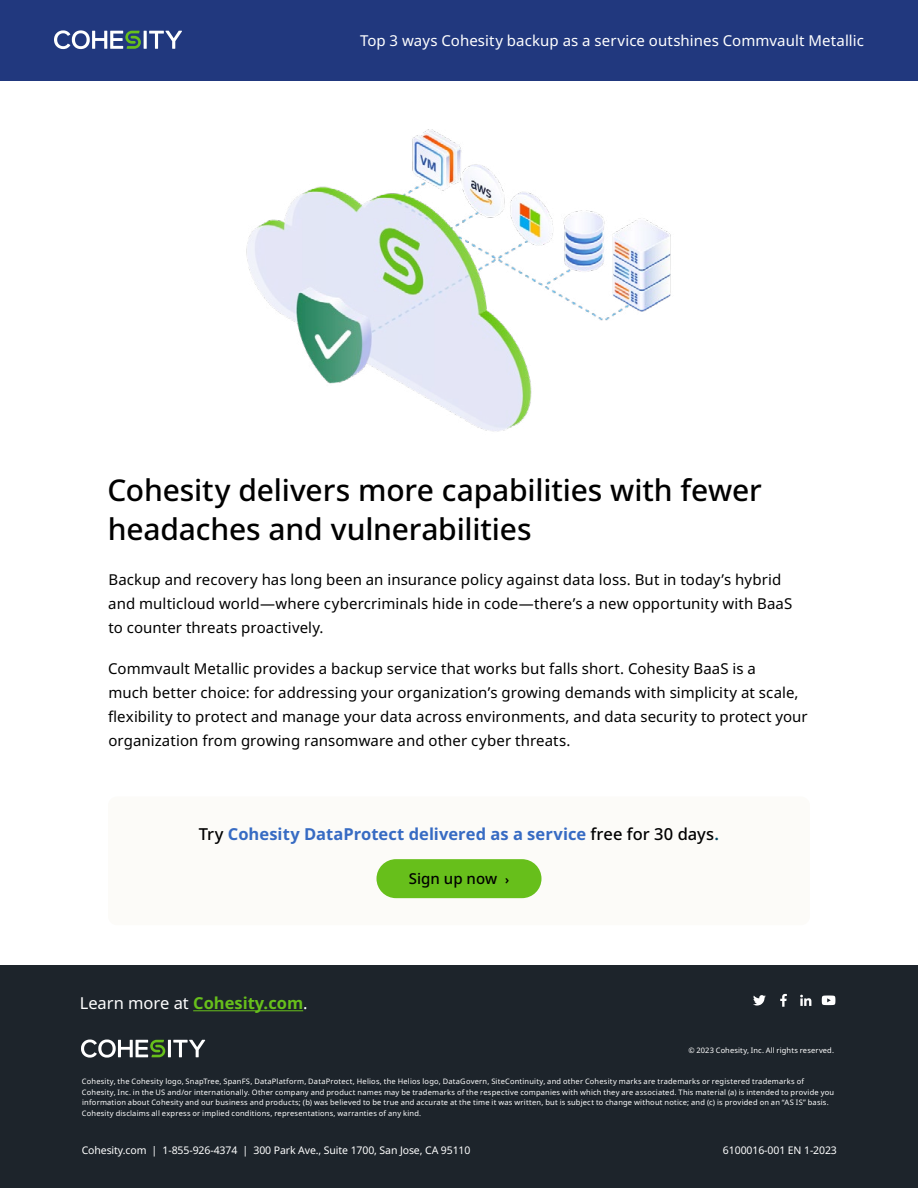
<style>
.page{position:relative;width:918px;height:1188px;background:#fff}
.page>*{position:absolute;margin:0;border:0;box-sizing:border-box;transform-origin:0 0}
.t1{font:500 30px/39px "Noto Sans";letter-spacing:-.005em;color:#000}
.t2{font:700 16.5px "Noto Sans";color:#376bc3}
.t3{font:16.5px "Noto Sans";color:#fff}
.t4{font:15px/24px "Noto Sans";letter-spacing:.005em;color:#000}
.t5{font:15px "Noto Sans";letter-spacing:.005em;color:#fff}
.t6{font:500 15px "Noto Sans";letter-spacing:.005em;color:#000}
.t7{font:10.5px "Noto Sans";letter-spacing:-.01em;color:#fff}
.t8{font:7.5px/10.5px "Noto Sans";letter-spacing:.025em;color:#fff}
.s1{font-weight:500;color:#000}
.s2{font-weight:600;color:#004a66}
.s3{font-weight:700;color:#67bf1b}
</style>
<div class="page">
<div style="left:0;top:965px;width:918px;height:223px;background:#1d242b"></div>
<svg style="left:753px;top:995px;width:13px;height:11px"></svg>
<svg style="left:800px;top:995px;width:11px;height:11px"></svg>
<svg style="left:822px;top:996px;width:13px;height:9px"></svg>
<svg style="left:780px;top:994px;width:7px;height:13px"></svg>
<hr style="left:193px;top:1010px;width:110px;height:1px;background:#67bf1b">
<div style="left:0;top:0;width:918px;height:81px;background:#21387e"></div>
<hr style="left:144px;top:31px;width:3px;height:18px;background:#fff">
<svg style="left:149px;top:31px;width:33px;height:18px"></svg>
<svg style="left:54px;top:30px;width:87px;height:19px"></svg>
<hr style="left:168px;top:1040px;width:3px;height:17px;background:#fff">
<svg style="left:173px;top:1040px;width:32px;height:17px"></svg>
<svg style="left:81px;top:1040px;width:84px;height:18px"></svg>
<div style="left:108px;top:796px;width:702px;height:129px;background:#fcfbf8;border-radius:9px"></div>
<div style="left:376px;top:859px;width:166px;height:39px;background:#67bf1b;border-radius:20px"></div>
<img style="left:246px;top:129px;width:425px;height:303px">
<h3 class="t5" style="left:360px;top:32px;width:505px">Top 3 ways Cohesity backup as a service outshines Commvault Metallic</h3>
<h1 class="t1" style="left:107px;top:471px;width:656px">Cohesity delivers more capabilities with fewer headaches and vulnerabilities</h1>
<h3 class="t4" style="left:108px;top:568px;width:686px">Backup and recovery has long been an insurance policy against data loss. But in today’s hybrid and multicloud world—where cybercriminals hide in code—there’s a new opportunity with BaaS to counter threats proactively.</h3>
<p class="t4" style="left:108px;top:657px;width:701px">Commvault Metallic provides a backup service that works but falls short. Cohesity BaaS is a<br>much better choice: for addressing your organization’s growing demands with simplicity at scale, flexibility to protect and manage your data across environments, and data security to protect your organization from growing ransomware and other cyber threats.</p>
<h2 class="t2" style="left:199px;top:824px;width:521px"><span class="s1">Try</span> Cohesity DataProtect delivered as a service <span class="s1">free for 30 days</span><span class="s2">.</span></h2>
<h3 class="t6" style="left:409px;top:870px;width:102px">Sign up now ›</h3>
<h2 class="t3" style="left:80px;top:994px;width:229px">Learn more at <span class="s3">Cohesity.com</span>.</h2>
<p class="t8" style="left:688px;top:1045px;width:147px">© 2023 Cohesity, Inc. All rights reserved.</p>
<p class="t8" style="left:82px;top:1076px;width:754px">Cohesity, the Cohesity logo, SnapTree, SpanFS, DataPlatform, DataProtect, Helios, the Helios logo, DataGovern, SiteContinuity, and other Cohesity marks are trademarks or registered trademarks of Cohesity, Inc. in the US and/or internationally. Other company and product names may be trademarks of the respective companies with which they are associated. This material (a) is intended to provide you information about Cohesity and our business and products; (b) was believed to be true and accurate at the time it was written, but is subject to change without notice; and (c) is provided on an “AS IS” basis.<br>Cohesity disclaims all express or implied conditions, representations, warranties of any kind.</p>
<h3 class="t7" style="left:723px;top:1144px;width:116px">6100016-001 EN 1-2023</h3>
<h3 class="t7" style="left:82px;top:1144px;width:390px">Cohesity.com | 1-855-926-4374 | 300 Park Ave., Suite 1700, San Jose, CA 95110</h3>
</div>
